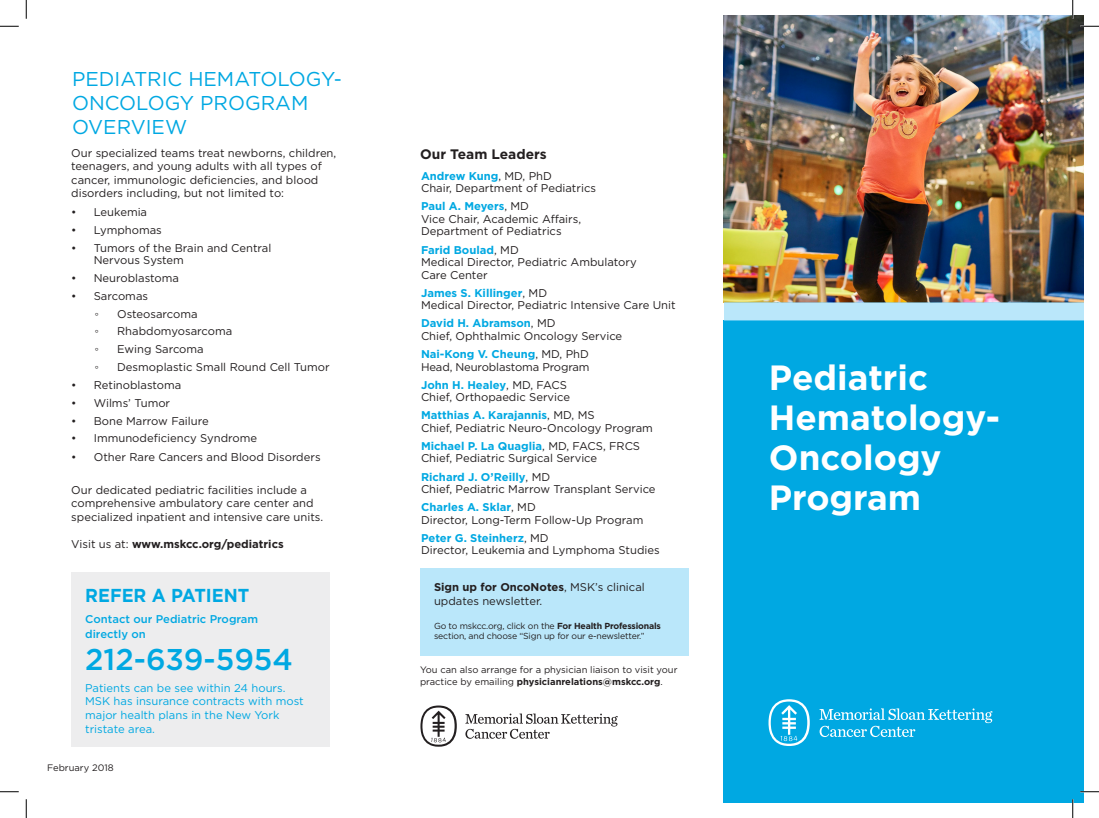
<style>
.page{position:relative;width:1099px;height:818px;background:#fff}
.page>*{position:absolute;margin:0;border:0;box-sizing:border-box;transform-origin:0 0}
.t1{font:700 35px/40px "Gotham";color:#fff}
.t2{font:500 30px "Gotham";letter-spacing:-.005em;color:#00a8e2}
.t3{font:20px/24px "Gotham";color:#00a8e2}
.t4{font:700 18.75px "Gotham";color:#00a8e2;scale:.95 1}
.t5{font:700 13.75px "Gotham";color:#231f20}
.t6{font:11.25px/12.5px "Gotham";color:#231f20}
.t7{font:11.25px/13.5px "Gotham";color:#00a8e2}
.t8{font:500 11.25px "Gotham";color:#00a8e2}
.t9{font:700 11.25px "Gotham";color:#231f20}
.t10{font:11.25px "Arial";color:#231f20}
.t11{font:9.38px/12px "Gotham";color:#231f20}
.t12{font:8.75px/10.5px "Gotham";letter-spacing:-.02em;color:#231f20}
.s1{font-weight:400}
.s2{font-weight:700;color:#00a8e2}
.s3{font-weight:700}
</style>
<div class="page">
<div style="left:724px;top:320px;width:360px;height:482px;background:#00a8e2"></div>
<img style="left:724px;top:15px;width:360px;height:287px">
<div style="left:724px;top:302px;width:360px;height:18px;background:#bae7fa"></div>
<svg style="left:420px;top:705px;width:198px;height:41px"></svg>
<div style="left:420px;top:568px;width:269px;height:87px;background:#bae7fa"></div>
<svg style="left:768px;top:699px;width:224px;height:47px"></svg>
<div style="left:71px;top:572px;width:259px;height:174px;background:#ededee"></div>
<svg style="left:0;top:25px;width:19px;height:2px"></svg>
<svg style="left:1080px;top:25px;width:19px;height:2px"></svg>
<svg style="left:0;top:791px;width:19px;height:1px"></svg>
<svg style="left:1080px;top:790px;width:19px;height:2px"></svg>
<svg style="left:25px;top:0;width:2px;height:19px"></svg>
<svg style="left:25px;top:799px;width:2px;height:19px"></svg>
<svg style="left:1072px;top:0;width:1px;height:19px"></svg>
<svg style="left:1072px;top:799px;width:1px;height:19px"></svg>
<p class="t3" style="left:72px;top:66px;width:271px">PEDIATRIC HEMATOLOGY-<br>ONCOLOGY PROGRAM<br>OVERVIEW</p>
<p class="t6" style="left:71px;top:146px;width:267px;line-height:13.5px">Our specialized teams treat newborns, children, teenagers, and young adults with all types of cancer, immunologic deficiencies, and blood disorders including, but not limited to:</p>
<p class="t6" style="left:71px;top:206px;width:77px">• Leukemia</p>
<p class="t6" style="left:71px;top:223px;width:92px">• Lymphomas</p>
<p class="t6" style="left:94px;top:241px;width:179px;text-indent:-22px">• Tumors of the Brain and Central<br>Nervous System</p>
<p class="t6" style="left:71px;top:271px;width:109px">• Neuroblastoma</p>
<p class="t6" style="left:71px;top:289px;width:78px">• Sarcomas</p>
<p class="t10" style="left:95px;top:306px;width:5px">◦</p>
<p class="t6" style="left:117px;top:307px;width:82px">Osteosarcoma</p>
<p class="t10" style="left:95px;top:324px;width:5px">◦</p>
<p class="t6" style="left:117px;top:325px;width:117px">Rhabdomyosarcoma</p>
<p class="t10" style="left:95px;top:342px;width:5px">◦</p>
<p class="t6" style="left:117px;top:343px;width:88px">Ewing Sarcoma</p>
<p class="t10" style="left:95px;top:359px;width:5px">◦</p>
<p class="t6" style="left:117px;top:360px;width:214px">Desmoplastic Small Round Cell Tumor</p>
<p class="t6" style="left:71px;top:378px;width:112px">• Retinoblastoma</p>
<p class="t6" style="left:71px;top:396px;width:100px">• Wilms’ Tumor</p>
<p class="t6" style="left:71px;top:414px;width:139px">• Bone Marrow Failure</p>
<p class="t6" style="left:71px;top:432px;width:187px">• Immunodeficiency Syndrome</p>
<p class="t6" style="left:71px;top:451px;width:251px">• Other Rare Cancers and Blood Disorders</p>
<p class="t6" style="left:71px;top:482px;width:253px;line-height:13.5px">Our dedicated pediatric facilities include a comprehensive ambulatory care center and specialized inpatient and intensive care units.</p>
<p class="t9" style="left:71px;top:536px;width:214px"><span class="s1">Visit us at:</span> www.mskcc.org/pediatrics</p>
<p class="t4" style="left:85px;top:582px;width:174px">REFER A PATIENT</p>
<p class="t8" style="left:85px;top:612px;width:175px">Contact our Pediatric Program</p>
<p class="t8" style="left:85px;top:627px;width:62px">directly on</p>
<p class="t2" style="left:85px;top:639px;width:209px">212-639-5954</p>
<p class="t7" style="left:85px;top:681px;width:220px">Patients can be see within 24 hours.<br>MSK has insurance contracts with most major health plans in the New York</p>
<p class="t7" style="left:85px;top:721px;width:71px">tristate area.</p>
<p class="t11" style="left:47px;top:761px;width:68px">February 2018</p>
<p class="t5" style="left:420px;top:145px;width:128px">Our Team Leaders</p>
<p class="t6" style="left:421px;top:169px;width:176px"><span class="s2">Andrew Kung</span>, MD, PhD<br>Chair, Department of Pediatrics</p>
<p class="t6" style="left:421px;top:200px;width:162px"><span class="s2">Paul A. Meyers</span>, MD<br>Vice Chair, Academic Affairs,<br>Department of Pediatrics</p>
<p class="t6" style="left:421px;top:243px;width:217px"><span class="s2">Farid Boulad</span>, MD<br>Medical Director, Pediatric Ambulatory<br>Care Center</p>
<p class="t6" style="left:421px;top:286px;width:256px"><span class="s2">James S. Killinger</span>, MD<br>Medical Director, Pediatric Intensive Care Unit</p>
<p class="t6" style="left:421px;top:317px;width:203px"><span class="s2">David H. Abramson</span>, MD<br>Chief, Ophthalmic Oncology Service</p>
<p class="t6" style="left:421px;top:347px;width:170px"><span class="s2">Nai-Kong V. Cheung</span>, MD, PhD<br>Head, Neuroblastoma Program</p>
<p class="t6" style="left:421px;top:378px;width:150px"><span class="s2">John H. Healey</span>, MD, FACS<br>Chief, Orthopaedic Service</p>
<p class="t6" style="left:421px;top:409px;width:233px"><span class="s2">Matthias A. Karajannis</span>, MD, MS<br>Chief, Pediatric Neuro-Oncology Program</p>
<p class="t6" style="left:421px;top:439px;width:221px"><span class="s2">Michael P. La Quaglia</span>, MD, FACS, FRCS<br>Chief, Pediatric Surgical Service</p>
<p class="t6" style="left:421px;top:470px;width:236px"><span class="s2">Richard J. O’Reilly</span>, MD<br>Chief, Pediatric Marrow Transplant Service</p>
<p class="t6" style="left:421px;top:500px;width:224px"><span class="s2">Charles A. Sklar</span>, MD<br>Director, Long-Term Follow-Up Program</p>
<p class="t6" style="left:421px;top:531px;width:240px"><span class="s2">Peter G. Steinherz</span>, MD<br>Director, Leukemia and Lymphoma Studies</p>
<p class="t6" style="left:434px;top:580px;width:212px;line-height:13.5px"><span class="s3">Sign up for OncoNotes</span>, MSK’s clinical updates newsletter.</p>
<p class="t12" style="left:434px;top:620px;width:228px">Go to mskcc.org, click on the <span class="s3">For Health Professionals </span>section, and choose “Sign up for our e-newsletter.”</p>
<p class="t11" style="left:420px;top:664px;width:259px">You can also arrange for a physician liaison to visit your practice by emailing <span class="s3">physicianrelations@mskcc.org</span>.</p>
<p class="t1" style="left:769px;top:357px;width:233px">Pediatric<br>Hematology-<br>Oncology<br>Program</p>
</div>
